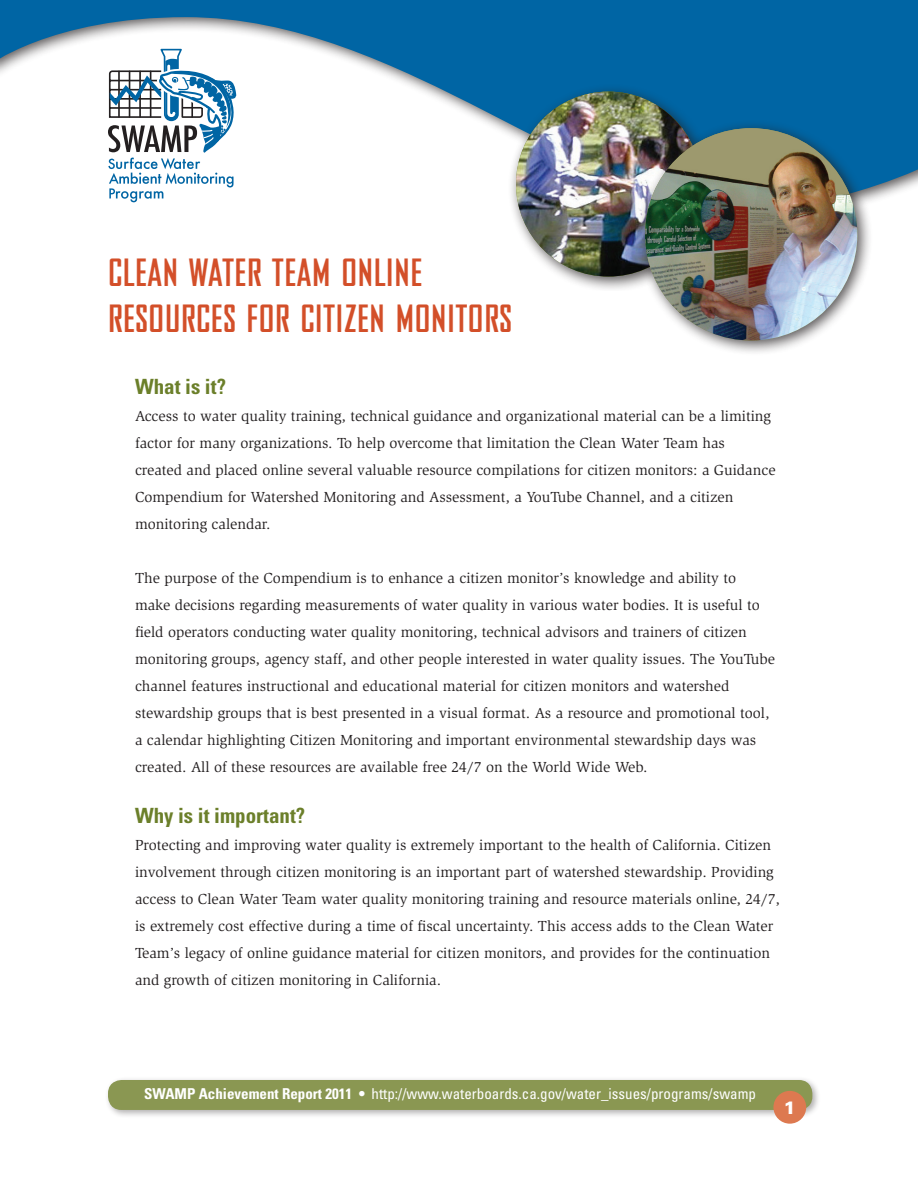
<style>
.page{position:relative;width:918px;height:1188px;background:#fff}
.page>*{position:absolute;margin:0;border:0;box-sizing:border-box;transform-origin:0 0}
.t1{font:700 36px "Bureau Agency";letter-spacing:.02em;color:#d34f29}
.t2{font:700 condensed 21px "Univers";color:#6b7f2a}
.t3{font:900 18px "Univers";color:#fff}
.t4{font:15px/27px "Slimbach";color:#231f20}
.t5{font:condensed 15px "Univers";color:#fff}
.s1{font-weight:700}
</style>
<div class="page">
<div style="left:105px;top:1076px;width:716px;height:42px;background:#231f20;opacity:.35"></div>
<div style="left:108px;top:1080px;width:704px;height:30px;background:#8a9752;border-radius:14px"></div>
<svg style="left:0;top:0;width:918px;height:203px;fill:#0065a4"></svg>
<div style="left:507px;top:82px;width:209px;height:209px;background:#231f20;opacity:.75"></div>
<img style="left:516px;top:92px;width:185px;height:185px;border-radius:92px">
<div style="left:636px;top:119px;width:236px;height:237px;background:#231f20;opacity:.75"></div>
<img style="left:645px;top:128px;width:212px;height:213px;border-radius:106px">
<svg style="left:108px;top:49px;width:128px;height:153px"></svg>
<div style="left:773px;top:1091px;width:33px;height:33px;background:#dd7950;border-radius:50%"></div>
<h1 class="t1" style="left:108px;top:253px;width:97px">CLEAN WATER</h1>
<h1 class="t1" style="left:272px;top:253px;width:127px">TEAM ONLINE</h1>
<h1 class="t1" style="left:108px;top:299px;width:30px">RESOURCES</h1>
<h1 class="t1" style="left:247px;top:299px;width:183px">FOR CITIZEN MONITORS</h1>
<h2 class="t2" style="left:135px;top:374px;width:92px">What is it?</h2>
<p class="t4" style="left:135px;top:403px;width:642px">Access to water quality training, technical guidance and organizational material can be a limiting factor for many organizations. To help overcome that limitation the Clean Water Team has created and placed online several valuable resource compilations for citizen monitors: a Guidance Compendium for Watershed Monitoring and Assessment, a YouTube Channel, and a citizen monitoring calendar.</p>
<p class="t4" style="left:135px;top:565px;width:642px">The purpose of the Compendium is to enhance a citizen monitor’s knowledge and ability to make decisions regarding measurements of water quality in various water bodies. It is useful to field operators conducting water quality monitoring, technical advisors and trainers of citizen monitoring groups, agency staff, and other people interested in water quality issues. The YouTube channel features instructional and educational material for citizen monitors and watershed stewardship groups that is best presented in a visual format. As a resource and promotional tool, a calendar highlighting Citizen Monitoring and important environmental stewardship days was created. All of these resources are available free 24/7 on the World Wide Web.</p>
<h2 class="t2" style="left:135px;top:803px;width:172px">Why is it important?</h2>
<p class="t4" style="left:135px;top:832px;width:647px">Protecting and improving water quality is extremely important to the health of California. Citizen involvement through citizen monitoring is an important part of watershed stewardship. Providing access to Clean Water Team water quality monitoring training and resource materials online, 24/7, is extremely cost effective during a time of fiscal uncertainty. This access adds to the Clean Water Team’s legacy of online guidance material for citizen monitors, and provides for the continuation and growth of citizen monitoring in California.</p>
<p class="t5" style="left:144px;top:1084px;width:614px"><span class="s1">SWAMP Achievement Report 2011 •</span> http://www.waterboards.ca.gov/water_issues/programs/swamp</p>
<p class="t3" style="left:784px;top:1096px;width:14px">1</p>
</div>
